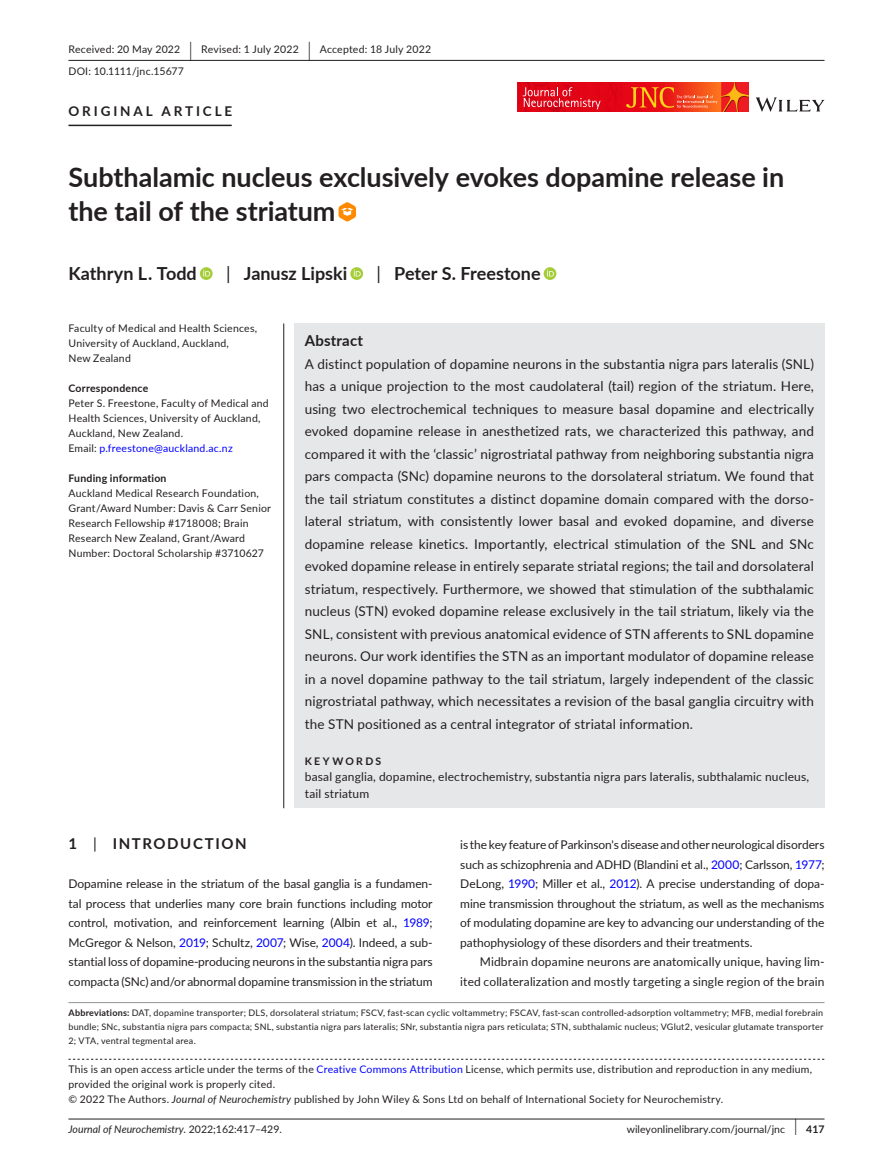
<style>
.page{position:relative;width:893px;height:1174px;background:#fff}
.page>*{position:absolute;margin:0;border:0;box-sizing:border-box;transform-origin:0 0}
.t1{font:700 27px/34.5px "Lato";color:#231f20}
.t2{font:700 18px "Lato";color:#231f20}
.t3{font:700 15px "Lato";letter-spacing:.1em;color:#231f20}
.t4{font:700 15px "Lato";letter-spacing:.015em;color:#231f20}
.t5{font:13.5px/22.5px "Lato";letter-spacing:.01em;color:#231f20;text-align:justify}
.t6{font:700 13.5px "Lato";letter-spacing:.215em;color:#231f20}
.t7{font:12px/19.5px "Lato";letter-spacing:.01em;color:#231f20;text-align:justify}
.t8{font:10.5px/15px "Lato";letter-spacing:.02em;color:#231f20}
.t9{font:italic 10.5px "Lato";color:#231f20}
.t10{font:10.5px "Lato";color:#231f20}
.t11{font:700 10.5px "Lato";letter-spacing:.02em;color:#231f20}
.t12{font:700 10.5px "Lato";letter-spacing:.22em;color:#231f20}
.t13{font:9px/13.5px "Lato";letter-spacing:.025em;color:#231f20;text-align:justify}
.s1{font-size:19.65px}
.s2{font-weight:400}
.s3{color:#00f}
.s4{font-weight:700}
.s5{font-style:italic}
.s6{font-style:normal}
.s7{font-size:17.4px}
</style>
<div class="page">
<hr style="left:68px;top:1118px;width:756px;height:1px;background:#231f20">
<svg style="left:756px;top:97px;width:68px;height:15px"></svg>
<img style="left:518px;top:83px;width:230px;height:29px">
<svg style="left:523px;top:87px;width:78px;height:22px;background:#e32e3c"></svg>
<svg style="left:626px;top:87px;width:91px;height:21px;background:#f04f23"></svg>
<hr style="left:68px;top:60px;width:756px;height:1px;background:#231f20">
<hr style="left:68px;top:125px;width:164px;height:1px;background:#231f20">
<svg style="left:339px;top:202px;width:17px;height:19px"></svg>
<svg style="left:200px;top:267px;width:13px;height:13px"></svg>
<svg style="left:203px;top:269px;width:7px;height:7px"></svg>
<svg style="left:350px;top:267px;width:13px;height:13px"></svg>
<svg style="left:354px;top:269px;width:7px;height:7px"></svg>
<svg style="left:544px;top:267px;width:12px;height:13px"></svg>
<svg style="left:547px;top:269px;width:7px;height:7px"></svg>
<svg style="left:68px;top:1058px;width:756px;height:1px"></svg>
<hr style="left:68px;top:1002px;width:756px;height:1px;background:#939598">
<div style="left:294px;top:323px;width:530px;height:485px;background:#e6e7e9"></div>
<hr style="left:283px;top:323px;width:1px;height:485px;background:#231f20">
<p class="t8" style="left:68px;top:38px;width:364px;line-height:21.8px">Received: 20 May 2022 <span class="s1">|</span> Revised: 1 July 2022 <span class="s1">|</span> Accepted: 18 July 2022<br>DOI: 10.1111/jnc.15677</p>
<p class="t6" style="left:68px;top:101px;width:165px">ORIGINAL ARTICLE</p>
<h1 class="t1" style="left:68px;top:159px;width:717px">Subthalamic nucleus exclusively evokes dopamine release in the tail of the striatum</h1>
<h2 class="t2" style="left:68px;top:260px;width:130px">Kathryn L. Todd</h2>
<h2 class="t2" style="left:226px;top:260px;width:123px"><span class="s2">|</span> Janusz Lipski</h2>
<h2 class="t2" style="left:377px;top:260px;width:165px"><span class="s2">|</span> Peter S. Freestone</h2>
<p class="t8" style="left:68px;top:320px;width:190px">Faculty of Medical and Health Sciences,<br>University of Auckland, Auckland,<br>New Zealand</p>
<p class="t11" style="left:68px;top:380px;width:81px">Correspondence</p>
<p class="t8" style="left:68px;top:395px;width:202px">Peter S. Freestone, Faculty of Medical and Health Sciences, University of Auckland, Auckland, New Zealand.<br>Email: <span class="s3">p.freestone@auckland.ac.nz</span></p>
<p class="t11" style="left:68px;top:470px;width:100px">Funding information</p>
<p class="t8" style="left:68px;top:485px;width:204px">Auckland Medical Research Foundation, Grant/Award Number: Davis &amp; Carr Senior Research Fellowship #1718008; Brain Research New Zealand, Grant/Award Number: Doctoral Scholarship #3710627</p>
<p class="t4" style="left:305px;top:329px;width:60px">Abstract</p>
<p class="t5" style="left:305px;top:352px;width:511px">A distinct population of dopamine neurons in the substantia nigra pars lateralis (SNL) has a unique projection to the most caudolateral (tail) region of the striatum. Here, using two electrochemical techniques to measure basal dopamine and electrically evoked dopamine release in anesthetized rats, we characterized this pathway, and compared it with the ‘classic’ nigrostriatal pathway from neighboring substantia nigra pars compacta (SNc) dopamine neurons to the dorsolateral striatum. We found that the tail striatum constitutes a distinct dopamine domain compared with the dorso&shy;lateral striatum, with consistently lower basal and evoked dopamine, and diverse dopamine release kinetics. Importantly, electrical stimulation of the SNL and SNc evoked dopamine release in entirely separate striatal regions; the tail and dorsolateral striatum, respectively. Furthermore, we showed that stimulation of the subthalamic nucleus (STN) evoked dopamine release exclusively in the tail striatum, likely via the SNL, consistent with previous anatomical evidence of STN afferents to SNL dopamine neurons. Our work identifies the STN as an important modulator of dopamine release in a novel dopamine pathway to the tail striatum, largely independent of the classic nigrostriatal pathway, which necessitates a revision of the basal ganglia circuitry with the STN positioned as a central integrator of striatal information.</p>
<p class="t12" style="left:305px;top:753px;width:78px">KEYWORDS</p>
<p class="t7" style="left:305px;top:768px;width:506px;line-height:16.5px">basal ganglia, dopamine, electrochemistry, substantia nigra pars lateralis, subthalamic nucleus, tail striatum</p>
<p class="t3" style="left:68px;top:833px;width:180px">1 <span class="s2">|</span> INTRODUCTION</p>
<p class="t7" style="left:68px;top:873px;width:366px">Dopamine release in the striatum of the basal ganglia is a fundamen&shy;tal process that underlies many core brain functions including motor control, motivation, and reinforcement learning (Albin et al., <span class="s3">1989</span>; McGregor &amp; Nelson, <span class="s3">2019</span>; Schultz, <span class="s3">2007</span>; Wise, <span class="s3">2004</span>). Indeed, a sub&shy;stantial loss of dopamine-producing neurons in the substantia nigra pars compacta (SNc) and/or abnormal dopamine transmission in the striatum</p>
<p class="t7" style="left:460px;top:834px;width:366px">is the key feature of Parkinson's disease and other neurological disorders such as schizophrenia and ADHD (Blandini et al., <span class="s3">2000</span>; Carlsson, <span class="s3">1977</span>; DeLong, <span class="s3">1990</span>; Miller et al., <span class="s3">2012</span>). A precise understanding of dopa&shy;mine transmission throughout the striatum, as well as the mechanisms of modulating dopamine are key to advancing our understanding of the pathophysiology of these disorders and their treatments.</p>
<p class="t7" style="left:460px;top:951px;width:366px;text-align:right">Midbrain dopamine neurons are anatomically unique, having lim&shy;ited collateralization and mostly targeting a single region of the brain</p>
<p class="t13" style="left:68px;top:1006px;width:757px"><span class="s4">Abbreviations:</span> DAT, dopamine transporter; DLS, dorsolateral striatum; FSCV, fast-scan cyclic voltammetry; FSCAV, fast-scan controlled-adsorption voltammetry; MFB, medial forebrain bundle; SNc, substantia nigra pars compacta; SNL, substantia nigra pars lateralis; SNr, substantia nigra pars reticulata; STN, subthalamic nucleus; VGlut2, vesicular glutamate transporter 2; VTA, ventral tegmental area.</p>
<p class="t8" style="left:68px;top:1061px;width:745px">This is an open access article under the terms of the <span class="s3">Creative Commons Attribution</span> License, which permits use, distribution and reproduction in any medium, provided the original work is properly cited.<br>© 2022 The Authors. <span class="s5">Journal of Neurochemistry</span> published by John Wiley &amp; Sons Ltd on behalf of International Society for Neurochemistry.</p>
<p class="t9" style="left:68px;top:1121px;width:215px">Journal of Neurochemistry. <span class="s6">2022;162:417–429.</span></p>
<p class="t10" style="left:627px;top:1121px;width:199px">wileyonlinelibrary.com/journal/jnc <span class="s7">|</span> <span class="s4">417</span></p>
</div>
